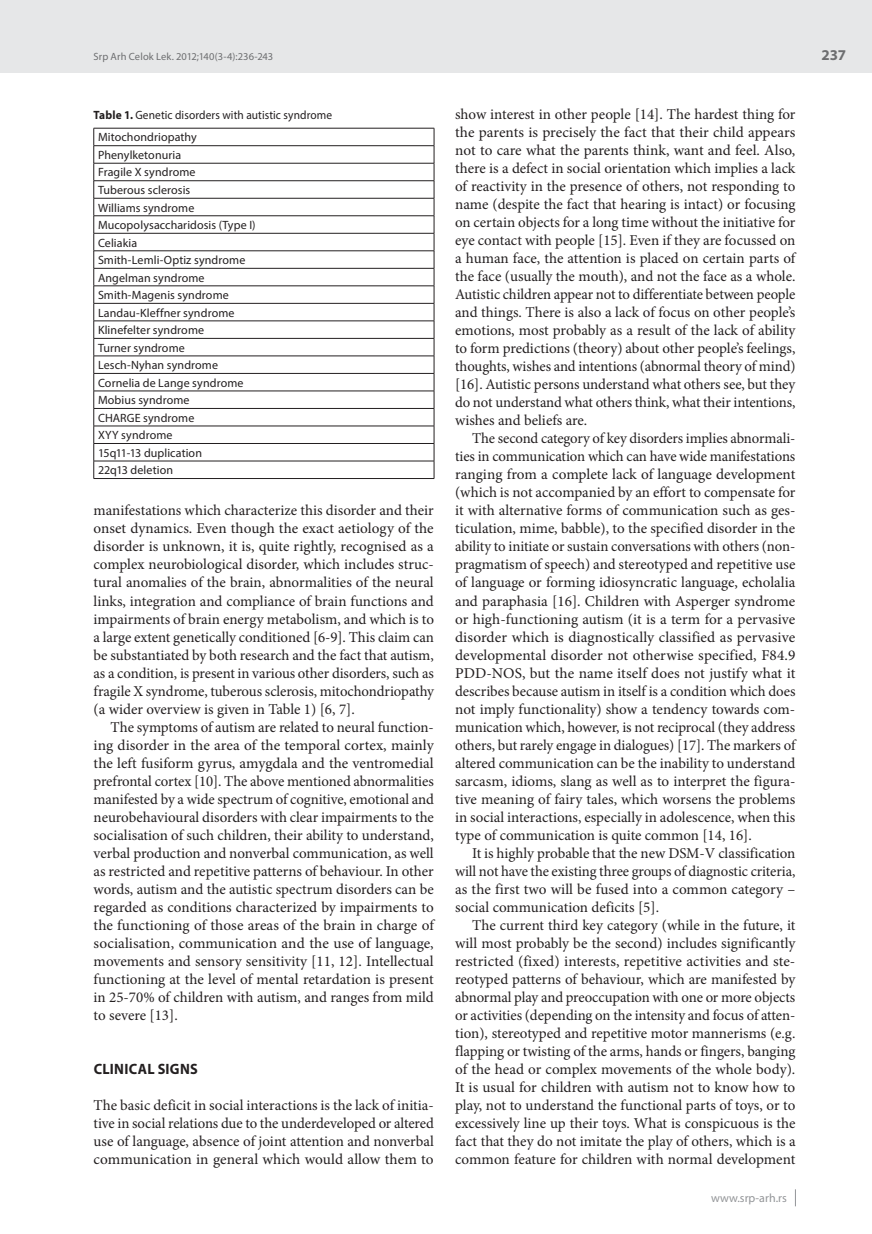
<style>
.page{position:relative;width:872px;height:1234px;background:#fff}
.page>*{position:absolute;margin:0;border:0;box-sizing:border-box;transform-origin:0 0}
.t1{font:15px/18px "Minion Pro";color:#231f20;text-align:justify}
.t2{font:700 15px "Myriad Pro";letter-spacing:.02em;color:#231f20;scale:.95 1}
.t3{font:700 15px "Myriad Pro";color:#6d6e70}
.t4{font:12px/17.5px "Myriad Pro";letter-spacing:.01em;color:#231f20}
.t5{font:12px/21.9px "Myriad Pro";letter-spacing:.01em;color:#231f20;scale:.95 1}
.t6{font:12px "Myriad Pro";color:#939598}
.t7{font:10.5px "Myriad Pro";letter-spacing:.01em;color:#6d6e70}
.s1{font-weight:700}
</style>
<div class="page">
<div style="left:0;top:0;width:872px;height:72px;background:#e6e7e8"></div>
<svg style="left:795px;top:1189px;width:1px;height:16px"></svg>
<hr style="left:94px;top:128px;width:340px;height:1px;background:#231f20">
<hr style="left:94px;top:145px;width:340px;height:1px;background:#231f20">
<hr style="left:94px;top:163px;width:340px;height:1px;background:#231f20">
<hr style="left:94px;top:180px;width:340px;height:1px;background:#231f20">
<hr style="left:94px;top:198px;width:340px;height:1px;background:#231f20">
<hr style="left:94px;top:215px;width:340px;height:1px;background:#231f20">
<hr style="left:94px;top:233px;width:340px;height:1px;background:#231f20">
<hr style="left:94px;top:250px;width:340px;height:1px;background:#231f20">
<hr style="left:94px;top:268px;width:340px;height:1px;background:#231f20">
<hr style="left:94px;top:285px;width:340px;height:1px;background:#231f20">
<hr style="left:94px;top:303px;width:340px;height:1px;background:#231f20">
<hr style="left:94px;top:320px;width:340px;height:1px;background:#231f20">
<hr style="left:94px;top:338px;width:340px;height:1px;background:#231f20">
<hr style="left:94px;top:355px;width:340px;height:1px;background:#231f20">
<hr style="left:94px;top:373px;width:340px;height:1px;background:#231f20">
<hr style="left:94px;top:390px;width:340px;height:1px;background:#231f20">
<hr style="left:94px;top:408px;width:340px;height:1px;background:#231f20">
<hr style="left:94px;top:425px;width:340px;height:1px;background:#231f20">
<hr style="left:94px;top:443px;width:340px;height:1px;background:#231f20">
<hr style="left:94px;top:460px;width:340px;height:1px;background:#231f20">
<svg style="left:93px;top:128px;width:1px;height:350px"></svg>
<svg style="left:434px;top:128px;width:1px;height:350px"></svg>
<hr style="left:94px;top:478px;width:340px;height:1px;background:#231f20">
<p class="t7" style="left:94px;top:52px;width:181px">Srp Arh Celok Lek. 2012;140(3-4):236-243</p>
<p class="t5" style="left:98px;top:106px;width:248px;text-indent:-4px"><span class="s1">Table 1.</span> Genetic disorders with autistic syndrome<br>Mitochondriopathy</p>
<p class="t4" style="left:98px;top:147px;width:159px">Phenylketonuria<br>Fragile X syndrome<br>Tuberous sclerosis<br>Williams syndrome<br>Mucopolysaccharidosis (Type I)<br>Celiakia<br>Smith-Lemli-Optiz syndrome<br>Angelman syndrome<br>Smith-Magenis syndrome<br>Landau-Kleffner syndrome<br>Klinefelter syndrome<br>Turner syndrome<br>Lesch-Nyhan syndrome<br>Cornelia de Lange syndrome<br>Mobius syndrome<br>CHARGE syndrome<br>XYY syndrome<br>15q11-13 duplication<br>22q13 deletion</p>
<p class="t1" style="left:94px;top:503px;width:342px">manifestations which characterize this disorder and their onset dynamics. Even though the exact aetiology of the disorder is unknown, it is, quite rightly, recognised as a complex neurobiological disorder, which includes struc&shy;tural anomalies of the brain, abnormalities of the neural links, integration and compliance of brain functions and impairments of brain energy metabolism, and which is to a large extent genetically conditioned [6-9]. This claim can be substantiated by both research and the fact that autism, as a condition, is present in various other disorders, such as fragile X syndrome, tuberous sclerosis, mitochondriopathy (a wider overview is given in Table 1) [6, 7].</p>
<p class="t1" style="left:94px;top:719px;width:342px;text-indent:17px">The symptoms of autism are related to neural function&shy;ing disorder in the area of the temporal cortex, mainly the left fusiform gyrus, amygdala and the ventromedial prefrontal cortex [10]. The above mentioned abnormalities manifested by a wide spectrum of cognitive, emotional and neurobehavioural disorders with clear impairments to the socialisation of such children, their ability to understand, verbal production and nonverbal communication, as well as restricted and repetitive patterns of behaviour. In other words, autism and the autistic spectrum disorders can be regarded as conditions characterized by impairments to the functioning of those areas of the brain in charge of socialisation, communication and the use of language, movements and sensory sensitivity [11, 12]. Intellectual functioning at the level of mental retardation is present in 25-70% of children with autism, and ranges from mild to severe [13].</p>
<p class="t2" style="left:94px;top:1062px;width:111px">CLINICAL SIGNS</p>
<p class="t1" style="left:94px;top:1097px;width:342px">The basic deficit in social interactions is the lack of initia&shy;tive in social relations due to the underdeveloped or altered use of language, absence of joint attention and nonverbal communication in general which would allow them to</p>
<p class="t1" style="left:455px;top:107px;width:342px">show interest in other people [14]. The hardest thing for the parents is precisely the fact that their child appears not to care what the parents think, want and feel. Also, there is a defect in social orientation which implies a lack of reactivity in the presence of others, not responding to name (despite the fact that hearing is intact) or focusing on certain objects for a long time without the initiative for eye contact with people [15]. Even if they are focussed on a human face, the attention is placed on certain parts of the face (usually the mouth), and not the face as a whole.<br>Autistic children appear not to differentiate between people and things. There is also a lack of focus on other people’s emotions, most probably as a result of the lack of ability to form predictions (theory) about other people’s feelings, thoughts, wishes and intentions (abnormal theory of mind) [16]. Autistic persons understand what others see, but they do not understand what others think, what their intentions, wishes and beliefs are.</p>
<p class="t1" style="left:455px;top:431px;width:342px;text-indent:17px">The second category of key disorders implies abnormali&shy;ties in communication which can have wide manifestations ranging from a complete lack of language development (which is not accompanied by an effort to compensate for it with alternative forms of communication such as ges&shy;ticulation, mime, babble), to the specified disorder in the ability to initiate or sustain conversations with others (non&shy;pragmatism of speech) and stereotyped and repetitive use of language or forming idiosyncratic language, echolalia and paraphasia [16]. Children with Asperger syndrome or high-functioning autism (it is a term for a pervasive disorder which is diagnostically classified as pervasive developmental disorder not otherwise specified, F84.9<br>PDD-NOS, but the name itself does not justify what it describes because autism in itself is a condition which does not imply functionality) show a tendency towards com&shy;munication which, however, is not reciprocal (they address others, but rarely engage in dialogues) [17]. The markers of altered communication can be the inability to understand sarcasm, idioms, slang as well as to interpret the figura&shy;tive meaning of fairy tales, which worsens the problems in social interactions, especially in adolescence, when this type of communication is quite common [14, 16].</p>
<p class="t1" style="left:455px;top:845px;width:342px;text-indent:17px">It is highly probable that the new DSM-V classification will not have the existing three groups of diagnostic criteria, as the first two will be fused into a common category – social communication deficits [5].</p>
<p class="t1" style="left:455px;top:917px;width:342px;text-indent:17px">The current third key category (while in the future, it will most probably be the second) includes significantly restricted (fixed) interests, repetitive activities and ste&shy;reotyped patterns of behaviour, which are manifested by abnormal play and preoccupation with one or more objects or activities (depending on the intensity and focus of atten&shy;tion), stereotyped and repetitive motor mannerisms (e.g. flapping or twisting of the arms, hands or fingers, banging of the head or complex movements of the whole body).<br>It is usual for children with autism not to know how to play, not to understand the functional parts of toys, or to excessively line up their toys. What is conspicuous is the fact that they do not imitate the play of others, which is a common feature for children with normal development</p>
<p class="t6" style="left:711px;top:1192px;width:77px">www.srp-arh.rs</p>
<p class="t3" style="left:821px;top:49px;width:26px">237</p>
</div>
